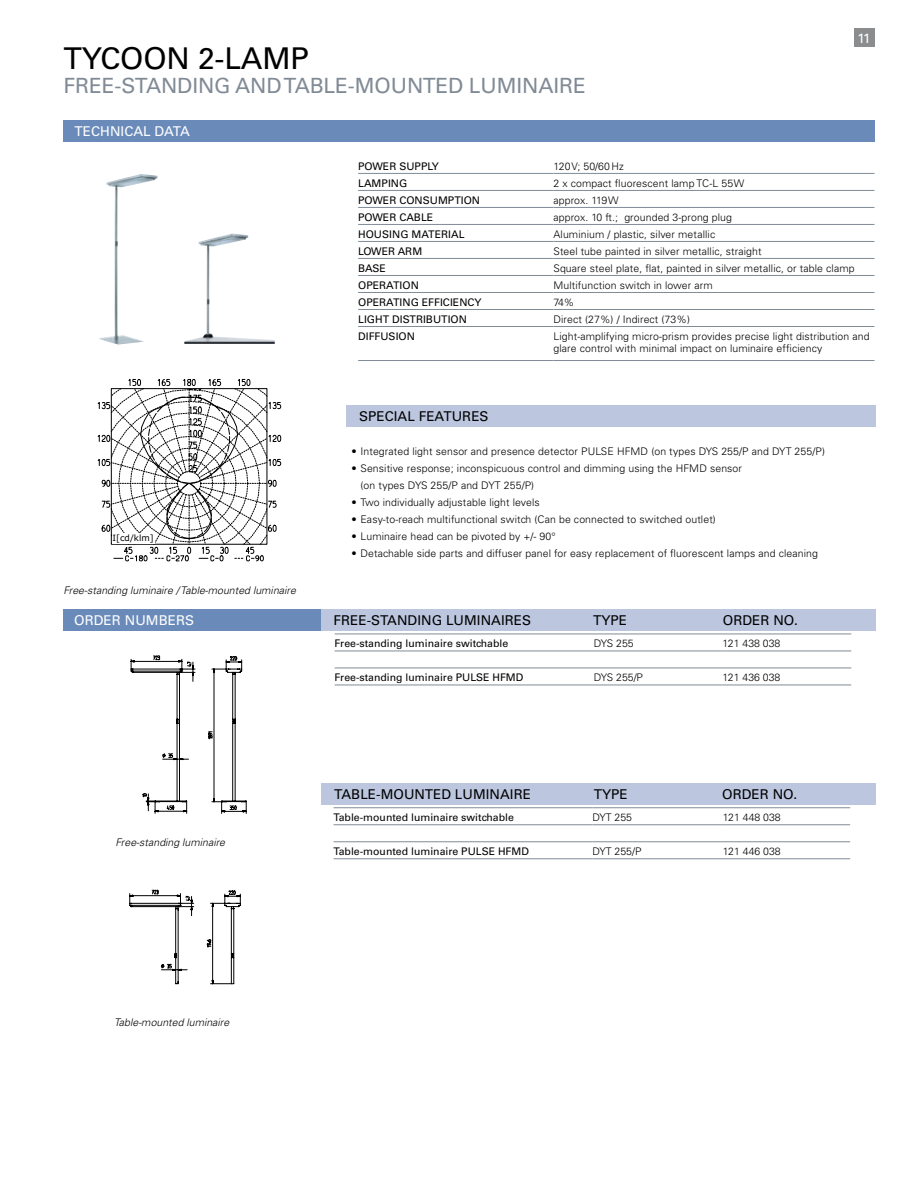
<style>
.page{position:relative;width:918px;height:1188px;background:#fff}
.page>*{position:absolute;margin:0;border:0;box-sizing:border-box;transform-origin:0 0}
.t1{font:30px "Univers";color:#000}
.t2{font:21px "Univers";letter-spacing:-.005em;color:#818b96}
.t3{font:13.5px "Univers";letter-spacing:.005em;color:#000}
.t4{font:13.5px "Univers";letter-spacing:-.005em;color:#fff}
.t5{font:300 10.5px/12.6px "Univers";letter-spacing:.01em;color:#000}
.t6{font:10.5px "Univers";color:#000}
.t7{font:italic 300 10.5px "Univers";letter-spacing:.005em;color:#000}
.t8{font:8.7px "Verdana";color:#000}
</style>
<div class="page">
<svg style="left:129px;top:889px;width:112px;height:95px"></svg>
<svg style="left:98px;top:379px;width:183px;height:182px"></svg>
<div style="left:112px;top:533px;width:42px;height:11px;background:#fff"></div>
<svg style="left:131px;top:656px;width:115px;height:158px"></svg>
<img style="left:99px;top:174px;width:58px;height:171px">
<div style="left:346px;top:405px;width:530px;height:21px;background:#bcc7df"></div>
<div style="left:321px;top:609px;width:554px;height:21px;background:#bcc7df"></div>
<div style="left:64px;top:609px;width:257px;height:21px;background:#6a8bba"></div>
<img style="left:184px;top:234px;width:91px;height:110px">
<hr style="left:358px;top:173px;width:195px;height:1px;background:#818b96">
<hr style="left:553px;top:173px;width:322px;height:1px;background:#818b96">
<hr style="left:358px;top:190px;width:195px;height:1px;background:#818b96">
<hr style="left:553px;top:190px;width:322px;height:1px;background:#818b96">
<hr style="left:358px;top:207px;width:195px;height:1px;background:#818b96">
<hr style="left:553px;top:207px;width:322px;height:1px;background:#818b96">
<hr style="left:358px;top:224px;width:195px;height:1px;background:#818b96">
<hr style="left:553px;top:224px;width:322px;height:1px;background:#818b96">
<hr style="left:358px;top:241px;width:195px;height:1px;background:#818b96">
<hr style="left:553px;top:241px;width:322px;height:1px;background:#818b96">
<hr style="left:358px;top:258px;width:195px;height:1px;background:#818b96">
<hr style="left:553px;top:258px;width:322px;height:1px;background:#818b96">
<hr style="left:358px;top:275px;width:195px;height:1px;background:#818b96">
<hr style="left:553px;top:275px;width:322px;height:1px;background:#818b96">
<hr style="left:358px;top:292px;width:195px;height:1px;background:#818b96">
<hr style="left:553px;top:292px;width:322px;height:1px;background:#818b96">
<hr style="left:358px;top:309px;width:195px;height:1px;background:#818b96">
<hr style="left:553px;top:309px;width:322px;height:1px;background:#818b96">
<hr style="left:358px;top:326px;width:195px;height:1px;background:#818b96">
<hr style="left:553px;top:326px;width:322px;height:1px;background:#818b96">
<hr style="left:358px;top:360px;width:195px;height:1px;background:#818b96">
<hr style="left:553px;top:360px;width:322px;height:1px;background:#818b96">
<hr style="left:335px;top:634px;width:259px;height:1px;background:#818b96">
<hr style="left:594px;top:634px;width:129px;height:1px;background:#818b96">
<hr style="left:723px;top:634px;width:128px;height:1px;background:#818b96">
<hr style="left:335px;top:651px;width:259px;height:1px;background:#818b96">
<hr style="left:594px;top:651px;width:129px;height:1px;background:#818b96">
<hr style="left:723px;top:651px;width:128px;height:1px;background:#818b96">
<hr style="left:335px;top:668px;width:259px;height:1px;background:#818b96">
<hr style="left:594px;top:668px;width:129px;height:1px;background:#818b96">
<hr style="left:723px;top:668px;width:128px;height:1px;background:#818b96">
<hr style="left:335px;top:685px;width:259px;height:1px;background:#818b96">
<hr style="left:594px;top:685px;width:129px;height:1px;background:#818b96">
<hr style="left:723px;top:685px;width:128px;height:1px;background:#818b96">
<hr style="left:334px;top:807px;width:258px;height:1px;background:#818b96">
<hr style="left:592px;top:807px;width:131px;height:1px;background:#818b96">
<hr style="left:723px;top:807px;width:127px;height:1px;background:#818b96">
<hr style="left:334px;top:825px;width:258px;height:1px;background:#818b96">
<hr style="left:592px;top:825px;width:131px;height:1px;background:#818b96">
<hr style="left:723px;top:825px;width:127px;height:1px;background:#818b96">
<hr style="left:334px;top:842px;width:258px;height:1px;background:#818b96">
<hr style="left:592px;top:842px;width:131px;height:1px;background:#818b96">
<hr style="left:723px;top:842px;width:127px;height:1px;background:#818b96">
<hr style="left:334px;top:859px;width:258px;height:1px;background:#818b96">
<hr style="left:592px;top:859px;width:131px;height:1px;background:#818b96">
<hr style="left:723px;top:859px;width:127px;height:1px;background:#818b96">
<div style="left:321px;top:783px;width:554px;height:22px;background:#bcc7df"></div>
<div style="left:64px;top:121px;width:811px;height:21px;background:#6a8bba"></div>
<div style="left:854px;top:28px;width:20px;height:19px;background:#8a8c8e"></div>
<h1 class="t1" style="left:64px;top:41px;width:22px">tycoon</h1>
<h1 class="t1" style="left:198px;top:41px;width:109px">2-LAMP</h1>
<h2 class="t2" style="left:64px;top:73px;width:275px">FREE-STANDING an d table-mounte</h2>
<h2 class="t2" style="left:448px;top:73px;width:139px">d LUMINAIRE</h2>
<p class="t4" style="left:75px;top:123px;width:10px">technical</p>
<p class="t4" style="left:155px;top:123px;width:20px">data</p>
<p class="t4" style="left:857px;top:30px;width:15px">11</p>
<p class="t6" style="left:358px;top:160px;width:82px">POWER SUPPLY</p>
<p class="t5" style="left:553px;top:160px;width:72px">120 V; 50/60 Hz</p>
<p class="t6" style="left:358px;top:177px;width:51px">LAMPING</p>
<p class="t5" style="left:553px;top:177px;width:187px">2 x compact fluorescent lamp TC-L 55 W</p>
<p class="t6" style="left:358px;top:194px;width:124px">POWER CONSUMPTION</p>
<p class="t5" style="left:553px;top:194px;width:61px">approx. 119 W</p>
<p class="t6" style="left:358px;top:211px;width:77px">POWER CABLE</p>
<p class="t5" style="left:553px;top:211px;width:180px">approx. 10 ft.; grounded 3-prong plug</p>
<p class="t6" style="left:358px;top:228px;width:108px">HOUSING MATERIAL</p>
<p class="t5" style="left:553px;top:228px;width:163px">Aluminium / plastic, silver metallic</p>
<p class="t6" style="left:358px;top:245px;width:66px">LOWER ARM</p>
<p class="t5" style="left:553px;top:245px;width:210px">Steel tube painted in silver metallic, straight</p>
<p class="t6" style="left:358px;top:262px;width:29px">BASE</p>
<p class="t5" style="left:553px;top:262px;width:303px">Square steel plate, flat, painted in silver metallic, or table clamp</p>
<p class="t6" style="left:358px;top:279px;width:62px">OPERATION</p>
<p class="t5" style="left:553px;top:279px;width:161px">Multifunction switch in lower arm</p>
<p class="t6" style="left:358px;top:296px;width:125px">OPERATING EFFICIENCY</p>
<p class="t5" style="left:553px;top:296px;width:22px">74%</p>
<p class="t6" style="left:358px;top:313px;width:110px">LIGHT DISTRIBUTION</p>
<p class="t5" style="left:553px;top:313px;width:138px">Direct (27%) / Indirect (73%)</p>
<p class="t6" style="left:358px;top:330px;width:58px">DIFFUSION</p>
<p class="t5" style="left:553px;top:330px;width:318px">Light-amplifying micro-prism provides precise light distribution and glare control with minimal impact on luminaire efficiency</p>
<p class="t8" style="left:113px;top:534px;width:43px">I[cd/klm]</p>
<p class="t7" style="left:64px;top:584px;width:234px">Free-standing luminaire / Table‑mounted luminaire</p>
<p class="t4" style="left:74px;top:612px;width:62px">order num</p>
<p class="t4" style="left:159px;top:612px;width:19px">bers</p>
<p class="t3" style="left:359px;top:408px;width:26px">special</p>
<p class="t3" style="left:419px;top:408px;width:10px">features</p>
<p class="t5" style="left:351px;top:445px;width:475px">• Integrated light sensor and presence detector PULSE HFMD (on types DYS 255/P and DYT 255/P)</p>
<p class="t5" style="left:361px;top:460px;width:383px;line-height:17px;text-indent:-9px">• Sensitive response; inconspicuous control and dimming using the HFMD sensor (on types DYS 255/P and DYT 255/P)</p>
<p class="t5" style="left:351px;top:496px;width:190px">• Two individually adjustable light levels</p>
<p class="t5" style="left:351px;top:513px;width:366px">• Easy-to-reach multifunctional switch (Can be connected to switched outlet)</p>
<p class="t5" style="left:351px;top:530px;width:206px">• Luminaire head can be pivoted by +/- 90°</p>
<p class="t5" style="left:351px;top:547px;width:468px">• Detachable side parts and diffuser panel for easy replacement of fluorescent lamps and cleaning</p>
<p class="t3" style="left:334px;top:612px;width:199px">FREE-STANDING LUMINAIRES</p>
<p class="t3" style="left:593px;top:612px;width:35px">TYPE</p>
<p class="t3" style="left:723px;top:612px;width:77px">ORDER NO.</p>
<p class="t6" style="left:335px;top:637px;width:175px">Free-standing luminaire switchable</p>
<p class="t5" style="left:594px;top:637px;width:41px">DYS 255</p>
<p class="t5" style="left:723px;top:637px;width:59px">121 438 038</p>
<p class="t6" style="left:335px;top:671px;width:189px">Free-standing luminaire PULSE HFMD</p>
<p class="t5" style="left:594px;top:671px;width:51px">DYS 255/P</p>
<p class="t5" style="left:723px;top:671px;width:59px">121 436 038</p>
<p class="t7" style="left:116px;top:836px;width:111px">Free-standing luminaire</p>
<p class="t3" style="left:334px;top:786px;width:198px">TABLE-MOUNTED LUMINAIRE</p>
<p class="t3" style="left:594px;top:786px;width:35px">TYPE</p>
<p class="t3" style="left:722px;top:786px;width:77px">ORDER NO.</p>
<p class="t6" style="left:334px;top:811px;width:182px">Table-mounted luminaire switchable</p>
<p class="t5" style="left:592px;top:811px;width:41px">DYT 255</p>
<p class="t5" style="left:723px;top:811px;width:59px">121 448 038</p>
<p class="t6" style="left:334px;top:845px;width:195px">Table-mounted luminaire PULSE HFMD</p>
<p class="t5" style="left:592px;top:845px;width:51px">DYT 255/P</p>
<p class="t5" style="left:723px;top:845px;width:59px">121 446 038</p>
<p class="t7" style="left:114px;top:1016px;width:117px">Table-mounted luminaire</p>
</div>
